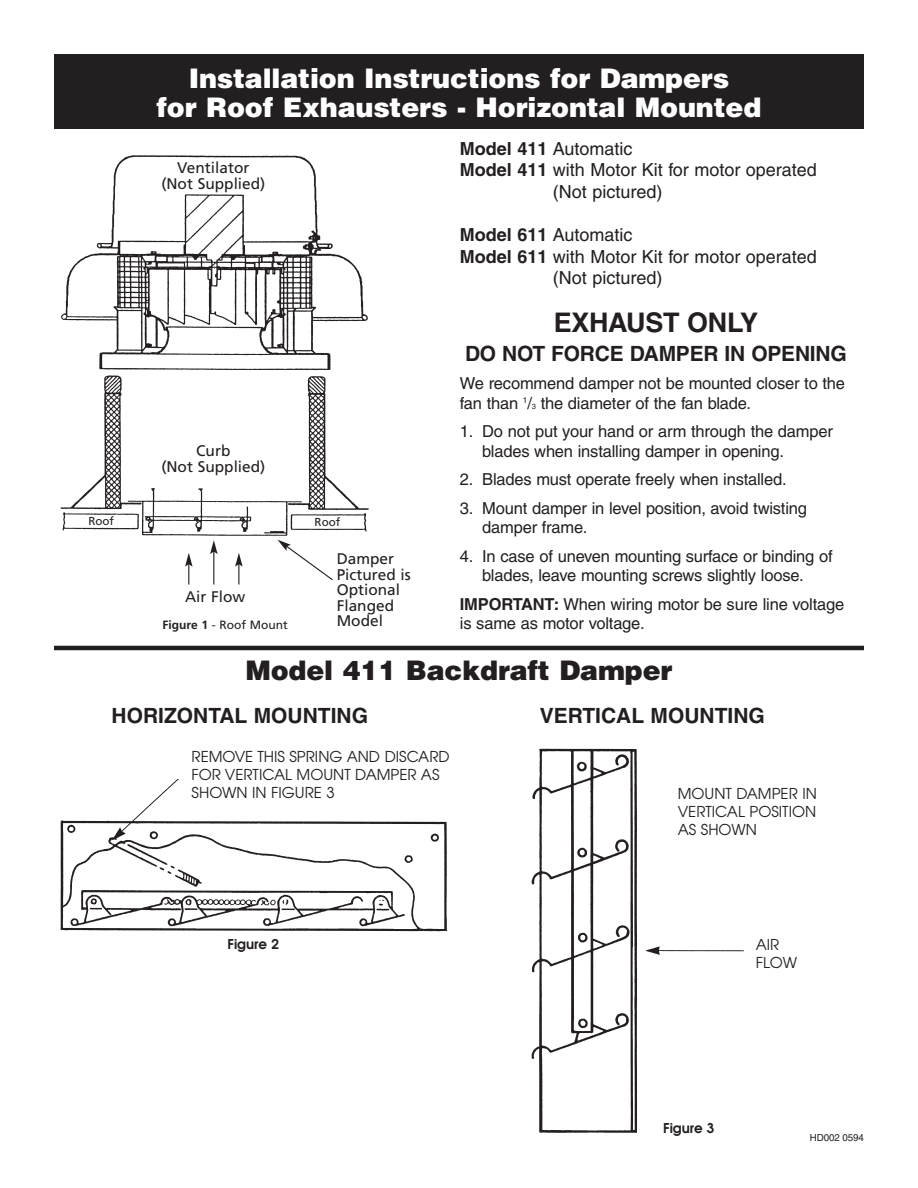
<style>
.page{position:relative;width:918px;height:1188px;background:#fff}
.page>*{position:absolute;margin:0;border:0;box-sizing:border-box;transform-origin:0 0}
.t1{font:900 27px/29px "Helvetica";letter-spacing:-.005em;color:#fff;text-align:center}
.t2{font:900 27px "Helvetica";letter-spacing:-.005em;color:#231f20}
.t3{font:700 27px "Helvetica";letter-spacing:-.01em;color:#231f20}
.t4{font:700 21px "Helvetica";color:#231f20}
.t5{font:18px "Helvetica";color:#231f20}
.t6{font:16.5px/19.5px "Helvetica";letter-spacing:-.01em;color:#231f20}
.t7{font:15.45px/15.5px "Frutiger";color:#231f20;text-align:center}
.t8{font:15px/18px "Avant Garde";color:#231f20}
.t9{font:600 13.5px "Avant Garde";color:#231f20}
.t10{font:12px "Frutiger";color:#231f20}
.t11{font:11.55px "Frutiger";color:#231f20}
.t12{font:9.75px "Helvetica";letter-spacing:-.01em;color:#231f20}
.s1{font-weight:700}
.s2{font-size:7.5px}
</style>
<div class="page">
<img style="left:531px;top:748px;width:213px;height:385px">
<img style="left:60px;top:780px;width:388px;height:152px">
<div style="left:54px;top:54px;width:810px;height:74px;background:#231f20"></div>
<hr style="left:54px;top:646px;width:810px;height:4px;background:#231f20">
<img style="left:60px;top:155px;width:309px;height:385px">
<hr style="left:213px;top:551px;width:1px;height:34px;background:#231f20">
<svg style="left:210px;top:540px;width:8px;height:14px"></svg>
<svg style="left:235px;top:553px;width:8px;height:32px"></svg>
<svg style="left:185px;top:553px;width:8px;height:32px"></svg>
<svg style="left:278px;top:540px;width:55px;height:41px"></svg>
<h1 class="t1" style="left:157px;top:67px;width:606px">Installation Instructions for Dampers<br>for Roof Exhausters - Horizontal Mounted</h1>
<p class="t7" style="left:161px;top:161px;width:105px">Ventilator (Not Supplied)</p>
<p class="t7" style="left:161px;top:445px;width:105px">Curb<br>(Not Supplied)</p>
<p class="t11" style="left:88px;top:516px;width:27px">Roof</p>
<p class="t11" style="left:315px;top:517px;width:27px">Roof</p>
<p class="t7" style="left:185px;top:590px;width:62px">Air Flow</p>
<p class="t10" style="left:163px;top:620px;width:127px"><span class="s1">Figure 1</span> - Roof Mount</p>
<p class="t7" style="left:337px;top:552px;width:76px;text-align:left">Damper<br>Pictured is<br>Optional<br>Flanged<br>Model</p>
<p class="t5" style="left:460px;top:142px;width:174px"><span class="s1">Model 411</span> Automatic</p>
<p class="t5" style="left:460px;top:163px;width:358px"><span class="s1">Model 411</span> with Motor Kit for motor operated</p>
<p class="t5" style="left:553px;top:185px;width:111px">(Not pictured)</p>
<p class="t5" style="left:460px;top:228px;width:174px"><span class="s1">Model 611</span> Automatic</p>
<p class="t5" style="left:460px;top:250px;width:358px"><span class="s1">Model 611</span> with Motor Kit for motor operated</p>
<p class="t5" style="left:553px;top:271px;width:111px">(Not pictured)</p>
<h1 class="t3" style="left:554px;top:313px;width:206px">EXHAUST ONLY</h1>
<p class="t4" style="left:465px;top:346px;width:383px">DO NOT FORCE DAMPER IN OPENING</p>
<p class="t6" style="left:460px;top:375px;width:387px">We recommend damper not be mounted closer to the fan than <sup>1</sup>/<span class="s2">3</span> the diameter of the fan blade.</p>
<p class="t6" style="left:482px;top:423px;width:352px;text-indent:-22px">1. Do not put your hand or arm through the damper blades when installing damper in opening.</p>
<p class="t6" style="left:460px;top:471px;width:328px">2. Blades must operate freely when installed.</p>
<p class="t6" style="left:482px;top:500px;width:326px;text-indent:-22px">3. Mount damper in level position, avoid twisting damper frame.</p>
<p class="t6" style="left:460px;top:548px;width:374px;text-align:center">4. In case of uneven mounting surface or binding of blades, leave mounting screws slightly loose.</p>
<p class="t6" style="left:460px;top:596px;width:386px"><span class="s1">IMPORTANT:</span> When wiring motor be sure line voltage is same as motor voltage.</p>
<h1 class="t2" style="left:245px;top:661px;width:429px">Model 411 Backdraft Damper</h1>
<p class="t4" style="left:112px;top:708px;width:258px">HORIZONTAL MOUNTING</p>
<p class="t8" style="left:192px;top:749px;width:260px">REMOVE THIS SPRING AND DISCARD<br>FOR VERTICAL MOUNT DAMPER AS<br>SHOWN IN FIGURE 3</p>
<p class="t9" style="left:228px;top:939px;width:53px">Figure 2</p>
<p class="t4" style="left:540px;top:708px;width:227px">VERTICAL MOUNTING</p>
<p class="t8" style="left:678px;top:786px;width:141px;text-align:justify">MOUNT DAMPER IN VERTICAL POSITION AS SHOWN</p>
<p class="t8" style="left:756px;top:937px;width:43px">AIR<br>FLOW</p>
<p class="t9" style="left:663px;top:1123px;width:53px">Figure 3</p>
<p class="t12" style="left:810px;top:1134px;width:56px">HD002 0594</p>
</div>
